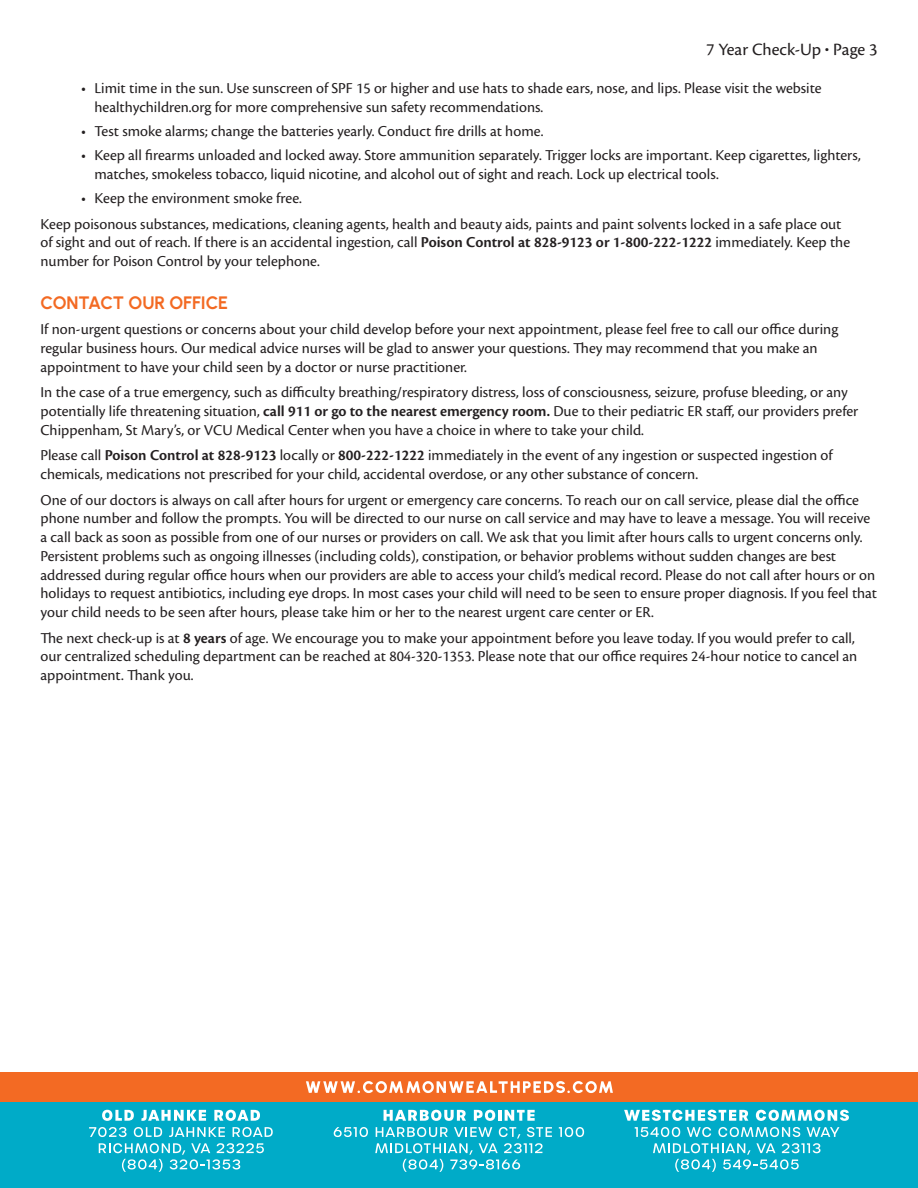
<style>
.page{position:relative;width:918px;height:1188px;background:#fff}
.page>*{position:absolute;margin:0;border:0;box-sizing:border-box;transform-origin:0 0}
.t1{font:18px "Cronos Pro";letter-spacing:-.005em;color:#231f20}
.t2{font:700 18px "Urbanist";letter-spacing:-.01em;color:#f36a23}
.t3{font:15.75px/18.8px "Cronos Pro";color:#231f20}
.s1{font-family:"Urbanist";font-weight:700}
.s2{font-weight:600}
</style>
<div class="page">
<div style="left:0;top:1072px;width:918px;height:116px;background:#f36a23"></div>
<div style="left:0;top:1102px;width:918px;height:86px;background:#00abc8"></div>
<svg style="left:102px;top:1110px;width:32px;height:11px"></svg>
<svg style="left:141px;top:1110px;width:65px;height:11px"></svg>
<svg style="left:214px;top:1110px;width:46px;height:11px"></svg>
<svg style="left:89px;top:1127px;width:38px;height:10px"></svg>
<svg style="left:134px;top:1127px;width:28px;height:10px"></svg>
<svg style="left:169px;top:1127px;width:56px;height:10px"></svg>
<svg style="left:233px;top:1127px;width:40px;height:10px"></svg>
<svg style="left:99px;top:1143px;width:165px;height:29px"></svg>
<svg style="left:384px;top:1110px;width:82px;height:11px"></svg>
<svg style="left:474px;top:1110px;width:61px;height:11px"></svg>
<svg style="left:334px;top:1127px;width:34px;height:10px"></svg>
<svg style="left:559px;top:1127px;width:25px;height:10px"></svg>
<svg style="left:375px;top:1127px;width:177px;height:45px"></svg>
<svg style="left:624px;top:1110px;width:124px;height:11px"></svg>
<svg style="left:756px;top:1110px;width:93px;height:11px"></svg>
<svg style="left:635px;top:1127px;width:45px;height:10px"></svg>
<svg style="left:687px;top:1127px;width:24px;height:10px"></svg>
<svg style="left:718px;top:1127px;width:82px;height:10px"></svg>
<svg style="left:807px;top:1127px;width:32px;height:10px"></svg>
<svg style="left:653px;top:1143px;width:168px;height:29px"></svg>
<svg style="left:306px;top:1081px;width:307px;height:12px"></svg>
<p class="t1" style="left:706px;top:39px;width:173px">7 Year Check-Up <span class="s1">•</span> Page 3</p>
<p class="t3" style="left:94px;top:79px;width:729px;text-indent:-13px">• Limit time in the sun. Use sunscreen of SPF 15 or higher and use hats to shade ears, nose, and lips. Please visit the website healthychildren.org for more comprehensive sun safety recommendations.</p>
<p class="t3" style="left:81px;top:122px;width:464px">• Test smoke alarms; change the batteries yearly. Conduct fire drills at home.</p>
<p class="t3" style="left:94px;top:146px;width:768px;text-indent:-13px">• Keep all firearms unloaded and locked away. Store ammunition separately. Trigger locks are important. Keep cigarettes, lighters, matches, smokeless tobacco, liquid nicotine, and alcohol out of sight and reach. Lock up electrical tools.</p>
<p class="t3" style="left:40px;top:186px;width:803px;line-height:25.5px;text-indent:41px">• Keep the environment smoke free.<br>Keep poisonous substances, medications, cleaning agents, health and beauty aids, paints and paint solvents locked in a safe place out</p>
<p class="t3" style="left:40px;top:233px;width:811px">of sight and out of reach. If there is an accidental ingestion, call <span class="s2">Poison Control at 828-9123 or 1-800-222-1222</span> immediately. Keep the number for Poison Control by your telephone.</p>
<p class="t2" style="left:40px;top:291px;width:189px">CONTACT OUR OFFICE</p>
<p class="t3" style="left:40px;top:320px;width:799px">If non-urgent questions or concerns about your child develop before your next appointment, please feel free to call our office during regular business hours. Our medical advice nurses will be glad to answer your questions. They may recommend that you make an appointment to have your child seen by a doctor or nurse practitioner.</p>
<p class="t3" style="left:40px;top:383px;width:819px">In the case of a true emergency, such as difficulty breathing/respiratory distress, loss of consciousness, seizure, profuse bleeding, or any potentially life threatening situation, <span class="s2">call 911 or go to the nearest emergency room.</span> Due to their pediatric ER staff, our providers prefer<br>Chippenham, St Mary’s, or VCU Medical Center when you have a choice in where to take your child.</p>
<p class="t3" style="left:40px;top:446px;width:794px">Please call <span class="s2">Poison Control at 828-9123</span> locally or <span class="s2">800-222-1222</span> immediately in the event of any ingestion or suspected ingestion of chemicals, medications not prescribed for your child, accidental overdose, or any other substance of concern.</p>
<p class="t3" style="left:40px;top:490px;width:838px">One of our doctors is always on call after hours for urgent or emergency care concerns. To reach our on call service, please dial the office phone number and follow the prompts. You will be directed to our nurse on call service and may have to leave a message. You will receive a call back as soon as possible from one of our nurses or providers on call. We ask that you limit after hours calls to urgent concerns only.<br>Persistent problems such as ongoing illnesses (including colds), constipation, or behavior problems without sudden changes are best addressed during regular office hours when our providers are able to access your child’s medical record. Please do not call after hours or on holidays to request antibiotics, including eye drops. In most cases your child will need to be seen to ensure proper diagnosis. If you feel that your child needs to be seen after hours, please take him or her to the nearest urgent care center or ER.</p>
<p class="t3" style="left:40px;top:628px;width:818px">The next check-up is at <span class="s2">8 years</span> of age. We encourage you to make your appointment before you leave today. If you would prefer to call, our centralized scheduling department can be reached at 804-320-1353. Please note that our office requires 24-hour notice to cancel an appointment. Thank you.</p>
</div>
